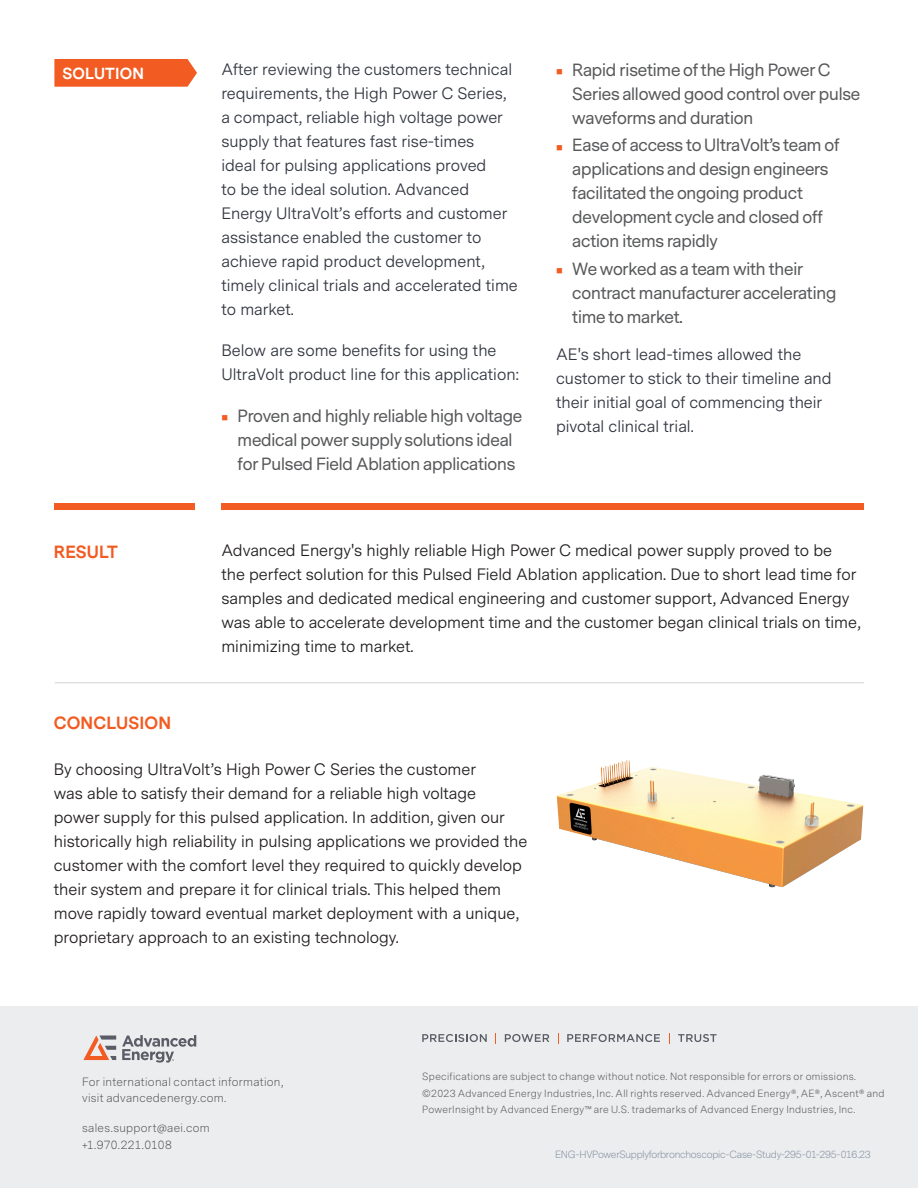
<style>
.page{position:relative;width:918px;height:1188px;background:#fff}
.page>*{position:absolute;margin:0;border:0;box-sizing:border-box;transform-origin:0 0}
.AE___Page_Body{font:16.5px/24px "Messina Sans";color:#231f20}
.AE___Page_Body-2{font:16.5px/24px "Messina Sans";color:#323640}
.t1{font:16.5px/24px "Messina Sans";letter-spacing:-.01em;color:#57585a}
.Cover_Heading{font:700 16.5px "Messina Sans";letter-spacing:.01em;color:#f25b21}
.Cover_Heading-2{font:700 15px "Messina Sans";letter-spacing:.01em;color:#fff}
.t2{font:300 11.25px/16.5px "Messina Sans";letter-spacing:.025em;color:#57585a}
.t3{font:300 9.75px/16.5px "Messina Sans";letter-spacing:.03em;color:#57585a}
.t4{font:300 9.75px "Messina Sans";letter-spacing:-.025em;color:#85909f}
</style>
<div class="page">
<div style="left:0;top:1007px;width:918px;height:181px;background:#ebedef"></div>
<svg style="left:422px;top:1034px;width:65px;height:8px"></svg>
<svg style="left:505px;top:1034px;width:44px;height:8px"></svg>
<svg style="left:567px;top:1034px;width:93px;height:8px"></svg>
<svg style="left:678px;top:1034px;width:39px;height:8px"></svg>
<svg style="left:83px;top:1036px;width:33px;height:24px"></svg>
<svg style="left:122px;top:1035px;width:74px;height:28px"></svg>
<div style="left:54px;top:503px;width:140px;height:6px;background:#f25b21"></div>
<hr style="left:55px;top:682px;width:809px;height:1px;background:#d1d3d3">
<svg style="left:54px;top:59px;width:143px;height:28px"></svg>
<img style="left:556px;top:760px;width:308px;height:127px">
<div style="left:221px;top:503px;width:643px;height:6px;background:#f25b21"></div>
<p class="Cover_Heading-2" style="left:63px;top:63px;width:83px">SOLUTION</p>
<p class="Cover_Heading" style="left:54px;top:540px;width:66px">RESULT</p>
<p class="Cover_Heading" style="left:54px;top:711px;width:119px">CONCLUSION</p>
<p class="AE___Page_Body-2" style="left:221px;top:57px;width:298px">After reviewing the customers technical requirements, the High Power C Series, a compact, reliable high voltage power supply that features fast rise-times<br>ideal for pulsing applications proved<br>to be the ideal solution. Advanced Energy UltraVolt’s efforts and customer assistance enabled the customer to achieve rapid product development, timely clinical trials and accelerated time to market.</p>
<p class="AE___Page_Body-2" style="left:221px;top:339px;width:299px">Below are some benefits for using the<br>UltraVolt product line for this application:</p>
<p class="t1" style="left:238px;top:404px;width:286px">Proven and highly reliable high voltage medical power supply solutions ideal for Pulsed Field Ablation applications</p>
<p class="t1" style="left:572px;top:58px;width:290px">Rapid risetime of the High Power C<br>Series allowed good control over pulse waveforms and duration</p>
<p class="t1" style="left:572px;top:134px;width:269px">Ease of access to UltraVolt’s team of applications and design engineers facilitated the ongoing product development cycle and closed off action items rapidly</p>
<p class="t1" style="left:572px;top:257px;width:265px">We worked as a team with their contract manufacturer accelerating time to market.</p>
<p class="AE___Page_Body-2" style="left:556px;top:343px;width:277px">AE's short lead-times allowed the customer to stick to their timeline and their initial goal of commencing their pivotal clinical trial.</p>
<p class="AE___Page_Body" style="left:221px;top:539px;width:641px">Advanced Energy's highly reliable High Power C medical power supply proved to be<br>the perfect solution for this Pulsed Field Ablation application. Due to short lead time for samples and dedicated medical engineering and customer support, Advanced Energy was able to accelerate development time and the customer began clinical trials on time, minimizing time to market.</p>
<p class="AE___Page_Body" style="left:54px;top:758px;width:475px">By choosing UltraVolt’s High Power C Series the customer<br>was able to satisfy their demand for a reliable high voltage<br>power supply for this pulsed application. In addition, given our historically high reliability in pulsing applications we provided the customer with the comfort level they required to quickly develop their system and prepare it for clinical trials. This helped them move rapidly toward eventual market deployment with a unique, proprietary approach to an existing technology.</p>
<p class="t2" style="left:82px;top:1073px;width:203px">For international contact information, visit advancedenergy.com.</p>
<p class="t2" style="left:82px;top:1120px;width:129px">sales.support@aei.com</p>
<p class="t2" style="left:82px;top:1136px;width:91px">+1.970.221.0108</p>
<p class="t3" style="left:422px;top:1069px;width:464px">Specifications are subject to change without notice. Not responsible for errors or omissions. ©2023 Advanced Energy Industries, Inc. All rights reserved. Advanced Energy®, AE®, Ascent® and<br>PowerInsight by Advanced Energy™ are U.S. trademarks of Advanced Energy Industries, Inc.</p>
<p class="t4" style="left:555px;top:1149px;width:317px">ENG-HV Power Supply for bronchoscopic-Case-Study-295-01-295-01 6.23</p>
</div>
